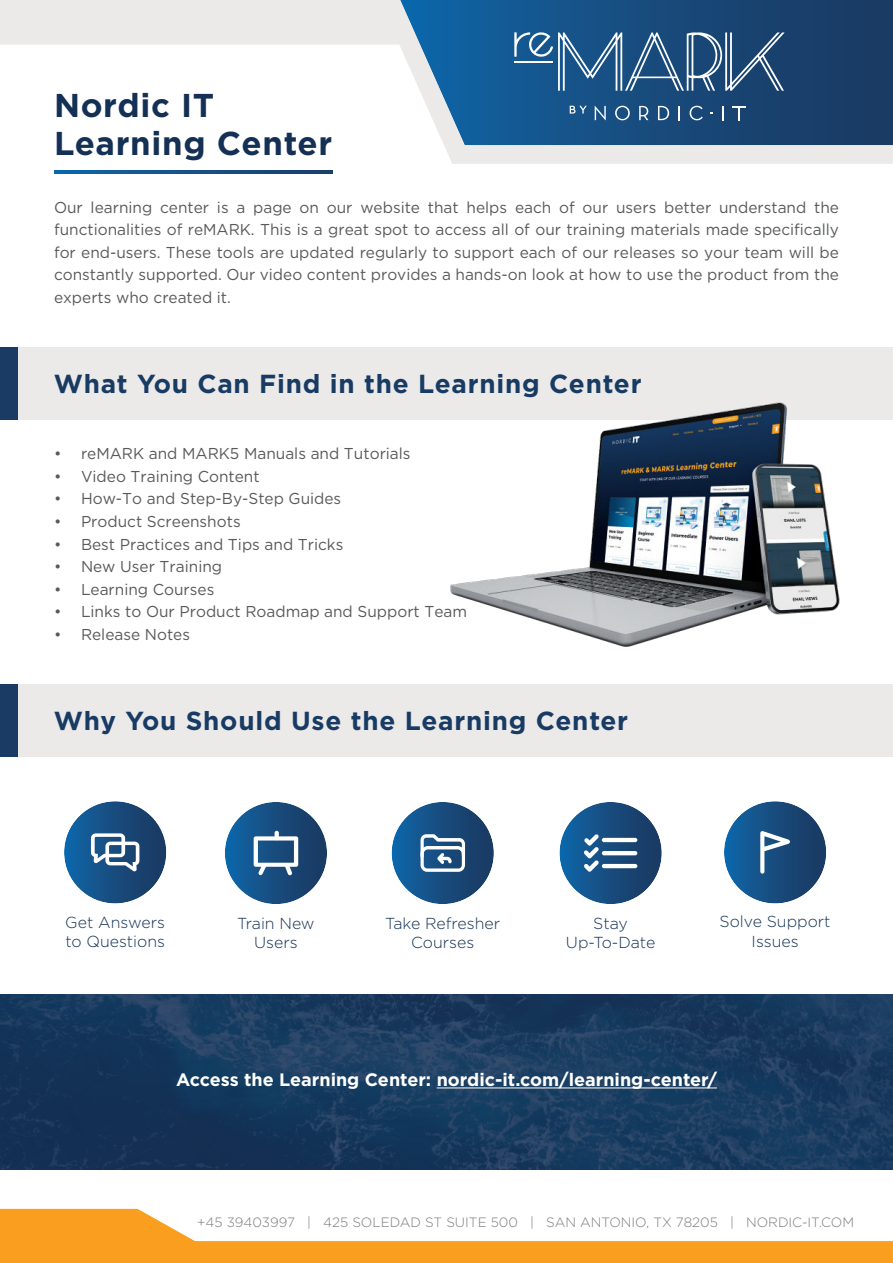
<style>
.page{position:relative;width:893px;height:1263px;background:#fff}
.page>*{position:absolute;margin:0;border:0;box-sizing:border-box;transform-origin:0 0}
.t1{font:700 33px/37.5px "Gotham";letter-spacing:.02em;color:#143155}
.t2{font:700 26.1px "Gotham";letter-spacing:.03em;color:#183b64}
.t3{font:700 18px "Gotham";color:#fff}
.t4{font:300 15.9px/19px "Gotham";color:#143155;text-align:center}
.t5{font:15.75px/22.5px "Gotham";color:#58595b;text-align:justify}
.t6{font:300 13.5px "Gotham";color:#7b7b7b}
</style>
<div class="page">
<svg style="left:0;top:0;width:893px;height:164px"></svg>
<svg style="left:400px;top:0;width:493px;height:145px;background:#295a88"></svg>
<svg style="left:514px;top:31px;width:271px;height:60px;background:#3e6a94"></svg>
<svg style="left:595px;top:106px;width:11px;height:14px"></svg>
<svg style="left:615px;top:106px;width:15px;height:14px"></svg>
<svg style="left:639px;top:106px;width:9px;height:14px"></svg>
<svg style="left:658px;top:106px;width:11px;height:14px"></svg>
<svg style="left:679px;top:106px;width:1px;height:14px"></svg>
<svg style="left:690px;top:106px;width:13px;height:14px"></svg>
<svg style="left:723px;top:106px;width:1px;height:14px"></svg>
<svg style="left:732px;top:106px;width:13px;height:14px"></svg>
<svg style="left:570px;top:106px;width:17px;height:8px"></svg>
<svg style="left:54px;top:170px;width:279px;height:4px"></svg>
<div style="left:0;top:347px;width:893px;height:73px;background:#ece9e9"></div>
<div style="left:0;top:347px;width:17px;height:73px;background:#193b64"></div>
<div style="left:0;top:685px;width:893px;height:72px;background:#ece9e9"></div>
<div style="left:0;top:685px;width:17px;height:72px;background:#193b64"></div>
<svg style="left:0;top:994px;width:893px;height:176px;background:#193a5e"></svg>
<svg style="left:0;top:1209px;width:893px;height:54px;fill:#f99e1e"></svg>
<img style="left:400px;top:402px;width:493px;height:283px">
<hr style="left:437px;top:1087px;width:280px;height:1px;background:#fff">
<div style="left:64px;top:801px;width:102px;height:102px;background:linear-gradient(to right,#1468a8,#1c375e);border-radius:51px"></div>
<svg style="left:91px;top:833px;width:48px;height:38px"></svg>
<div style="left:225px;top:802px;width:102px;height:102px;background:linear-gradient(to right,#1166a7,#1f395f);border-radius:51px"></div>
<svg style="left:254px;top:831px;width:44px;height:44px"></svg>
<div style="left:392px;top:802px;width:102px;height:102px;background:linear-gradient(to right,#0e63a5,#223c61);border-radius:51px"></div>
<svg style="left:420px;top:834px;width:45px;height:38px"></svg>
<svg style="left:559px;top:802px;width:103px;height:102px;background:#1b5183"></svg>
<svg style="left:584px;top:834px;width:15px;height:38px"></svg>
<hr style="left:602px;top:838px;width:35px;height:4px;background:#fff;border-radius:2px">
<hr style="left:602px;top:851px;width:35px;height:4px;background:#fff;border-radius:2px">
<hr style="left:602px;top:864px;width:35px;height:4px;background:#fff;border-radius:2px">
<div style="left:724px;top:801px;width:102px;height:102px;background:linear-gradient(to right,#1367a8,#1d385e);border-radius:51px"></div>
<svg style="left:760px;top:831px;width:30px;height:43px"></svg>
<h1 class="t1" style="left:54px;top:88px;width:280px">Nordic IT<br>Learning Center</h1>
<p class="t5" style="left:54px;top:197px;width:786px">Our learning center is a page on our website that helps each of our users better understand the functionalities of reMARK. This is a great spot to access all of our training materials made specifically for end-users. These tools are updated regularly to support each of our releases so your team will be constantly supported. Our video content provides a hands-on look at how to use the product from the experts who created it.</p>
<h2 class="t2" style="left:54px;top:372px;width:589px">What You Can Find in the Learning Center</h2>
<p class="t5" style="left:54px;top:443px;width:358px">• reMARK and MARK5 Manuals and Tutorials</p>
<p class="t5" style="left:54px;top:466px;width:207px">• Video Training Content</p>
<p class="t5" style="left:54px;top:488px;width:289px">• How-To and Step-By-Step Guides</p>
<p class="t5" style="left:54px;top:511px;width:188px">• Product Screenshots</p>
<p class="t5" style="left:54px;top:533px;width:291px">• Best Practices and Tips and Tricks</p>
<p class="t5" style="left:54px;top:556px;width:170px">• New User Training</p>
<p class="t5" style="left:54px;top:578px;width:162px">• Learning Courses</p>
<p class="t5" style="left:54px;top:601px;width:415px">• Links to Our Product Roadmap and Support Team</p>
<p class="t5" style="left:54px;top:623px;width:138px">• Release Notes</p>
<h2 class="t2" style="left:54px;top:709px;width:576px">Why You Should Use the Learning Center</h2>
<p class="t4" style="left:65px;top:914px;width:101px;text-align:left">Get Answers to Questions</p>
<p class="t4" style="left:237px;top:914px;width:79px">Train New<br>Users</p>
<p class="t4" style="left:385px;top:914px;width:116px">Take Refresher<br>Courses</p>
<p class="t4" style="left:566px;top:914px;width:91px">Stay<br>Up-To-Date</p>
<p class="t4" style="left:720px;top:913px;width:113px">Solve Support<br>Issues</p>
<p class="t3" style="left:176px;top:1072px;width:542px">Access the Learning Center: nordic-it.com/learning-center/</p>
<p class="t6" style="left:197px;top:1216px;width:658px">+45 39403997 | 425 SOLEDAD ST SUITE 500 | SAN ANTONIO, TX 78205 | NORDIC-IT.COM</p>
</div>
